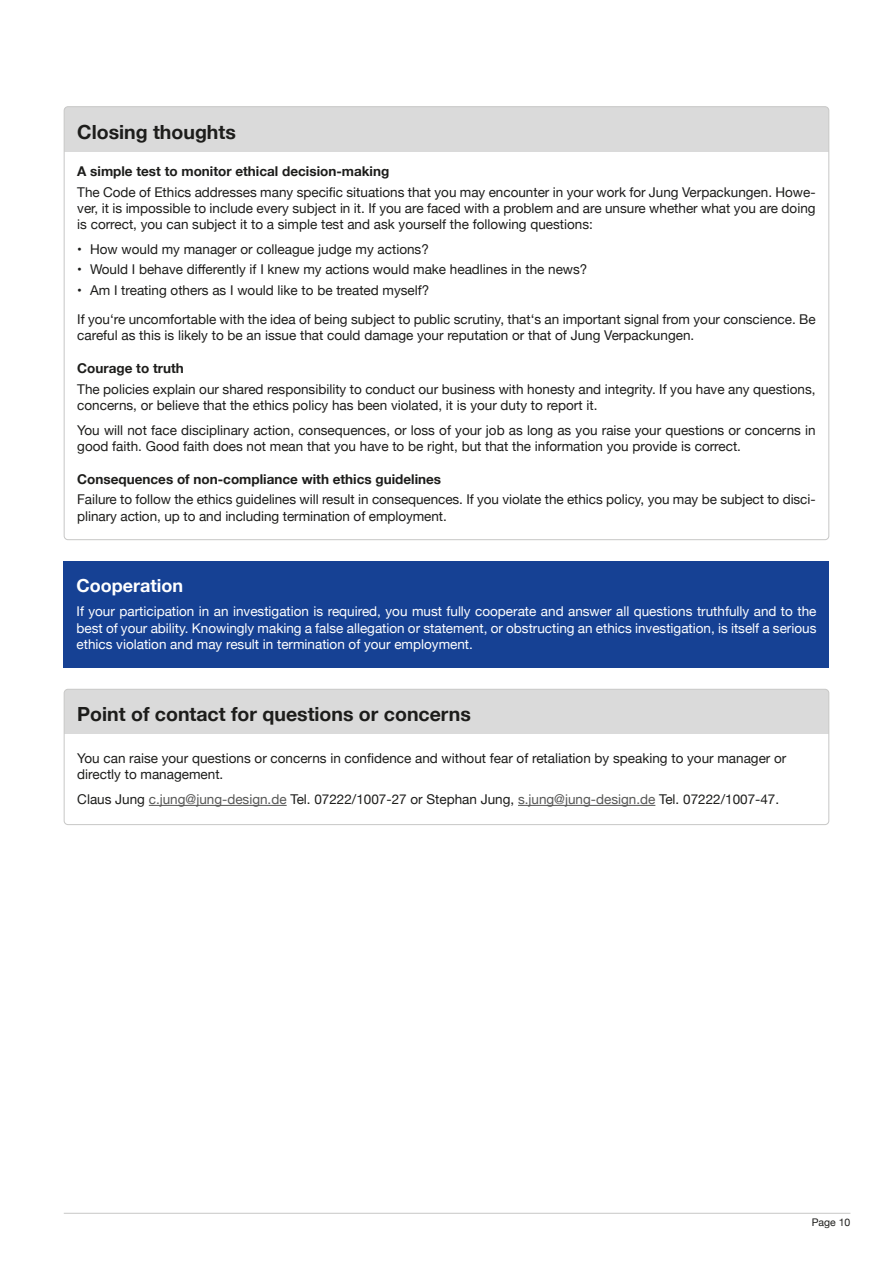
<style>
.page{position:relative;width:893px;height:1263px;background:#fff}
.page>*{position:absolute;margin:0;border:0;box-sizing:border-box;transform-origin:0 0}
.t1{font:700 19.5px "Helvetica Neue";color:#1d1d1b}
.t2{font:700 18px "Helvetica Neue";color:#fff}
.t3{font:13.5px/16.2px "Helvetica Neue";color:#1d1d1b}
.t4{font:13.5px/16.2px "Helvetica Neue";color:#fff;text-align:justify}
.t5{font:700 13.5px "Helvetica Neue";color:#1d1d1b}
.t6{font:10.5px "Helvetica Neue";color:#1d1d1b}
.s1{color:#575756}
</style>
<div class="page">
<hr style="left:64px;top:1213px;width:786px;height:1px;background:#c7c7c6">
<div style="left:64px;top:107px;width:765px;height:45px;background:#dadada"></div>
<div style="left:64px;top:689px;width:765px;height:45px;background:#dadada"></div>
<hr style="left:149px;top:805px;width:138px;height:1px;background:#575756">
<hr style="left:518px;top:805px;width:137px;height:1px;background:#575756">
<div style="left:64px;top:689px;width:765px;height:136px;border:1px solid #c7c7c6;border-radius:4px"></div>
<div style="left:64px;top:561px;width:765px;height:107px;background:#164194"></div>
<h1 class="t1" style="left:77px;top:117px;width:160px">Closing thoughts</h1>
<p class="t5" style="left:77px;top:161px;width:314px">A simple test to monitor ethical decision-making</p>
<p class="t3" style="left:77px;top:185px;width:740px;text-align:justify">The Code of Ethics addresses many specific situations that you may encounter in your work for Jung Verpackungen. Howe&shy;ver, it is impossible to include every subject in it. If you are faced with a problem and are unsure whether what you are doing is correct, you can subject it to a simple test and ask yourself the following questions:</p>
<p class="t3" style="left:77px;top:242px;width:353px">• How would my manager or colleague judge my actions?</p>
<p class="t3" style="left:77px;top:262px;width:512px">• Would I behave differently if I knew my actions would make headlines in the news?</p>
<p class="t3" style="left:77px;top:276px;width:740px;line-height:29px">• Am I treating others as I would like to be treated myself?<br>If you‘re uncomfortable with the idea of being subject to public scrutiny, that‘s an important signal from your conscience. Be</p>
<p class="t3" style="left:77px;top:328px;width:618px">careful as this is likely to be an issue that could damage your reputation or that of Jung Verpackungen.</p>
<p class="t5" style="left:77px;top:358px;width:108px">Courage to truth</p>
<p class="t3" style="left:77px;top:381px;width:740px">The policies explain our shared responsibility to conduct our business with honesty and integrity. If you have any questions, concerns, or believe that the ethics policy has been violated, it is your duty to report it.</p>
<p class="t3" style="left:77px;top:422px;width:740px">You will not face disciplinary action, consequences, or loss of your job as long as you raise your questions or concerns in good faith. Good faith does not mean that you have to be right, but that the information you provide is correct.</p>
<p class="t5" style="left:77px;top:468px;width:365px">Consequences of non-compliance with ethics guidelines</p>
<p class="t3" style="left:77px;top:492px;width:740px">Failure to follow the ethics guidelines will result in consequences. If you violate the ethics policy, you may be subject to disci&shy;plinary action, up to and including termination of employment.</p>
<h2 class="t2" style="left:77px;top:571px;width:108px">Cooperation</h2>
<p class="t4" style="left:77px;top:604px;width:741px">If your participation in an investigation is required, you must fully cooperate and answer all questions truthfully and to the best of your ability. Knowingly making a false allegation or statement, or obstructing an ethics investigation, is itself a serious ethics violation and may result in termination of your employment.</p>
<h1 class="t1" style="left:77px;top:699px;width:395px">Point of contact for questions or concerns</h1>
<p class="t3" style="left:77px;top:751px;width:711px">You can raise your questions or concerns in confidence and without fear of retaliation by speaking to your manager or directly to management.</p>
<p class="t3" style="left:77px;top:792px;width:703px">Claus Jung <span class="s1">c.jung@jung-design.de</span> Tel. 07222/1007-27 or Stephan Jung, <span class="s1">s.jung@jung-design.de</span> Tel. 07222/1007-47.</p>
<p class="t6" style="left:812px;top:1215px;width:40px">Page 10</p>
</div>
